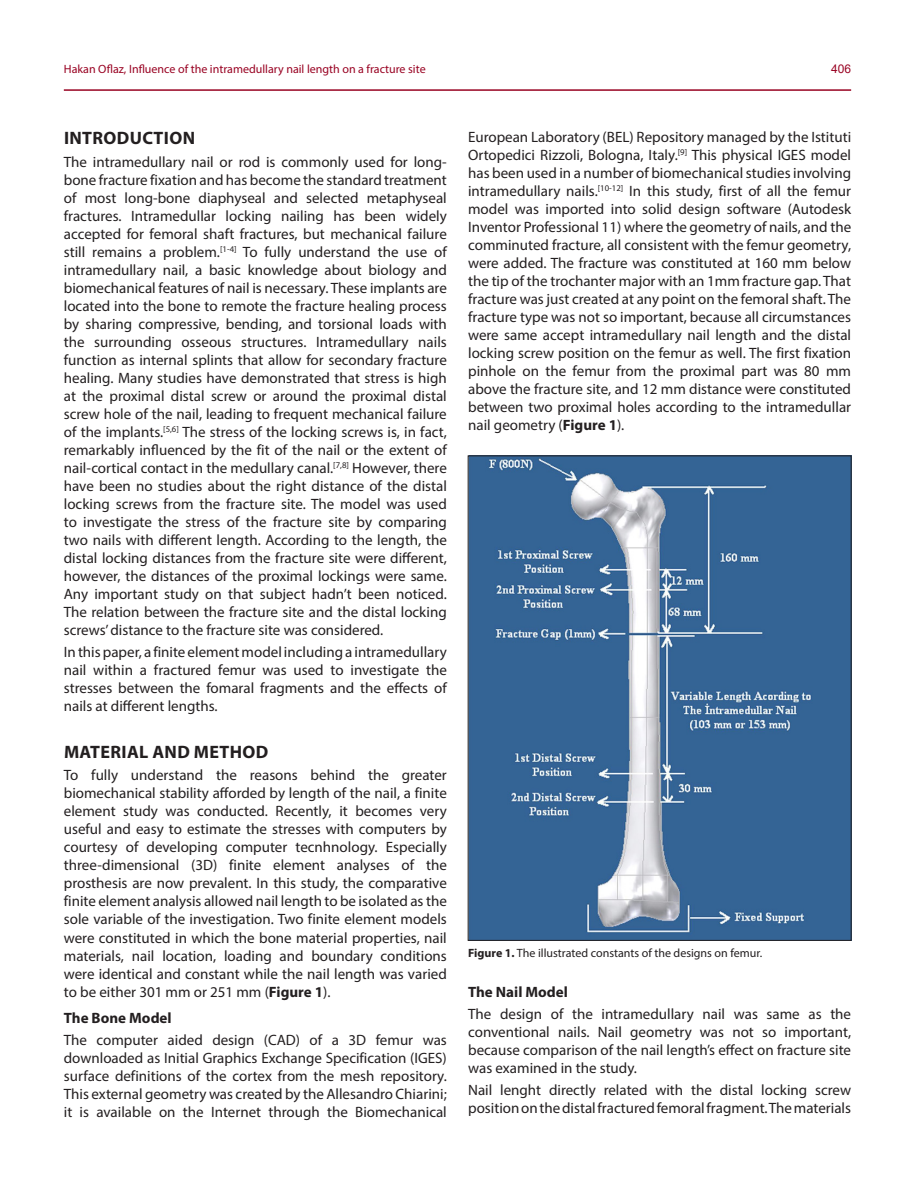
<style>
.page{position:relative;width:915px;height:1191px;background:#fff}
.page>*{position:absolute;margin:0;border:0;box-sizing:border-box;transform-origin:0 0}
.Metin_Başlıkları{font:700 18px "Myriad Pro";letter-spacing:.02em;color:#231f20}
.Ana_Metin{font:15px/18px "Myriad Pro";color:#231f20;text-align:justify}
.Ara_başlıklar{font:700 15px "Myriad Pro";color:#231f20}
.t1{font:12px "Myriad Pro";color:#990323}
.Tablo_metni{font:12px "Myriad Pro";color:#231f20}
.t2{font:12px "Arial";color:#990323}
.s1{font-weight:700}
</style>
<div class="page">
<hr style="left:64px;top:89px;width:786px;height:2px;background:#990323">
<img style="left:470px;top:458px;width:379px;height:480px">
<p class="t1" style="left:64px;top:61px;width:363px">Hakan Oflaz, Influence of the intramedullary nail length on a fracture site</p>
<p class="t2" style="left:830px;top:60px;width:22px">406</p>
<p class="Metin_Başlıkları" style="left:64px;top:126px;width:132px">INTRODUCTION</p>
<p class="Ana_Metin" style="left:64px;top:152px;width:384px">The intramedullary nail or rod is commonly used for long&shy;bone fracture fixation and has become the standard treatment of most long-bone diaphyseal and selected metaphyseal fractures. Intramedullar locking nailing has been widely accepted for femoral shaft fractures, but mechanical failure still remains a problem.<sup>[1-4]</sup> To fully understand the use of intramedullary nail, a basic knowledge about biology and biomechanical features of nail is necessary. These implants are located into the bone to remote the fracture healing process by sharing compressive, bending, and torsional loads with the surrounding osseous structures. Intramedullary nails function as internal splints that allow for secondary fracture healing. Many studies have demonstrated that stress is high at the proximal distal screw or around the proximal distal screw hole of the nail, leading to frequent mechanical failure of the implants.<sup>[5,6]</sup> The stress of the locking screws is, in fact, remarkably influenced by the fit of the nail or the extent of nail-cortical contact in the medullary canal.<sup>[7,8]</sup> However, there have been no studies about the right distance of the distal locking screws from the fracture site. The model was used to investigate the stress of the fracture site by comparing two nails with different length. According to the length, the distal locking distances from the fracture site were different, however, the distances of the proximal lockings were same.<br>Any important study on that subject hadn’t been noticed.<br>The relation between the fracture site and the distal locking screws’ distance to the fracture site was considered.</p>
<p class="Ana_Metin" style="left:64px;top:643px;width:384px">In this paper, a finite element model including a intramedullary nail within a fractured femur was used to investigate the stresses between the fomaral fragments and the effects of nails at different lengths.</p>
<p class="Metin_Başlıkları" style="left:64px;top:740px;width:206px">MATERIAL AND METHOD</p>
<p class="Ana_Metin" style="left:64px;top:766px;width:384px">To fully understand the reasons behind the greater biomechanical stability afforded by length of the nail, a finite element study was conducted. Recently, it becomes very useful and easy to estimate the stresses with computers by courtesy of developing computer tecnhnology. Especially three-dimensional (3D) finite element analyses of the prosthesis are now prevalent. In this study, the comparative finite element analysis allowed nail length to be isolated as the sole variable of the investigation. Two finite element models were constituted in which the bone material properties, nail materials, nail location, loading and boundary conditions were identical and constant while the nail length was varied to be either 301 mm or 251 mm (<span class="s1">Figure 1</span>).</p>
<p class="Ara_başlıklar" style="left:64px;top:1008px;width:109px">The Bone Model</p>
<p class="Ana_Metin" style="left:64px;top:1031px;width:384px">The computer aided design (CAD) of a 3D femur was downloaded as Initial Graphics Exchange Specification (IGES) surface definitions of the cortex from the mesh repository.<br>This external geometry was created by the Allesandro Chiarini; it is available on the Internet through the Biomechanical</p>
<p class="Ana_Metin" style="left:468px;top:128px;width:384px">European Laboratory (BEL) Repository managed by the Istituti Ortopedici Rizzoli, Bologna, Italy.<sup>[9]</sup> This physical IGES model has been used in a number of biomechanical studies involving intramedullary nails.<sup>[10-12]</sup> In this study, first of all the femur model was imported into solid design software (Autodesk Inventor Professional 11) where the geometry of nails, and the comminuted fracture, all consistent with the femur geometry, were added. The fracture was constituted at 160 mm below the tip of the trochanter major with an 1mm fracture gap. That fracture was just created at any point on the femoral shaft. The fracture type was not so important, because all circumstances were same accept intramedullary nail length and the distal locking screw position on the femur as well. The first fixation pinhole on the femur from the proximal part was 80 mm above the fracture site, and 12 mm distance were constituted between two proximal holes according to the intramedullar nail geometry (<span class="s1">Figure 1</span>).</p>
<p class="Tablo_metni" style="left:468px;top:945px;width:295px"><span class="s1">Figure 1.</span> The illustrated constants of the designs on femur.</p>
<p class="Ara_başlıklar" style="left:468px;top:982px;width:101px">The Nail Model</p>
<p class="Ana_Metin" style="left:468px;top:1005px;width:384px">The design of the intramedullary nail was same as the conventional nails. Nail geometry was not so important, because comparison of the nail length’s effect on fracture site was examined in the study.</p>
<p class="Ana_Metin" style="left:468px;top:1081px;width:384px">Nail lenght directly related with the distal locking screw position on the distal fractured femoral fragment. The materials</p>
</div>
